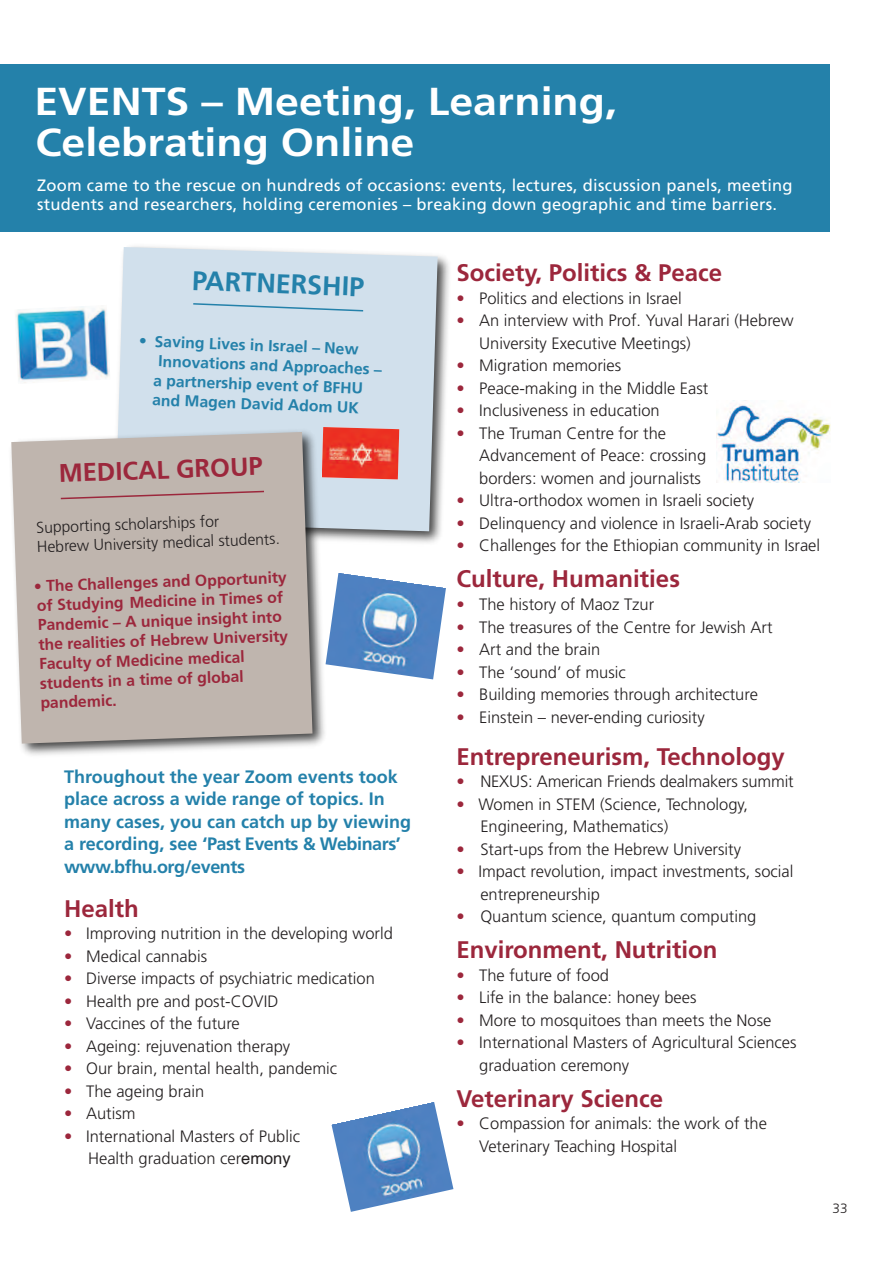
<style>
.page{position:relative;width:893px;height:1263px;background:#fff}
.page>*{position:absolute;margin:0;border:0;box-sizing:border-box;transform-origin:0 0}
.t1{font:700 39px "Frutiger";color:#fff;scale:1.1 1}
.t2{font:700 27px "Frutiger";color:#2481aa}
.t3{font:700 25.5px "Frutiger";color:#9c273c}
.t4{font:700 24px "Frutiger";color:#9c273c}
.t5{font:700 18px/22.5px "Frutiger";color:#2481aa}
.t6{font:300 16.5px/22.5px "Frutiger";color:#231f20}
.t7{font:16.5px "Frutiger";letter-spacing:.015em;color:#fff}
.t8{font:700 15.75px/19.5px "Frutiger";color:#9c273c}
.t9{font:700 15.75px "Frutiger";color:#2481aa}
.t10{font:300 15.75px "Frutiger";color:#231f20}
.t11{font:300 13.5px "Frutiger";color:#231f20}
.s1{font-weight:300}
.s2{color:#9c273c}
.s3{font-family:"Helvetica";font-weight:400}
</style>
<div class="page">
<div style="left:0;top:64px;width:829px;height:168px;background:#2481aa"></div>
<img style="left:132px;top:246px;width:317px;height:297px">
<div style="left:118px;top:247px;width:320px;height:284px;background:#d1e0ec"></div>
<svg style="left:192px;top:302px;width:173px;height:10px;background:#b7d1e2"></svg>
<img style="left:332px;top:427px;width:67px;height:52px">
<img style="left:21px;top:424px;width:311px;height:331px">
<svg style="left:11px;top:432px;width:301px;height:312px;background:#beb5ae"></svg>
<svg style="left:59px;top:490px;width:207px;height:10px;background:#b99f9d"></svg>
<img style="left:326px;top:573px;width:120px;height:106px">
<img style="left:331px;top:1102px;width:122px;height:110px">
<img style="left:16px;top:306px;width:94px;height:77px">
<img style="left:716px;top:404px;width:115px;height:79px">
<p class="t1" style="left:34px;top:86px;width:531px">EVENTS – Meeting, Learning,</p>
<p class="t1" style="left:35px;top:127px;width:346px">Celebrating Online</p>
<p class="t7" style="left:37px;top:178px;width:757px">Zoom came to the rescue on hundreds of occasions: events, lectures, discussion panels, meeting</p>
<p class="t7" style="left:37px;top:198px;width:741px">students and researchers, holding ceremonies – breaking down geographic and time barriers.</p>
<p class="t2" style="left:193px;top:270px;width:174px;rotate:2deg">PARTNERSHIP</p>
<p class="t9" style="left:139px;top:335px;width:221px;rotate:2deg"><span class="s1">•</span> Saving Lives in Israel – New</p>
<p class="t9" style="left:159px;top:355px;width:225px;rotate:2deg">Innovations and Approaches –</p>
<p class="t9" style="left:153px;top:374px;width:212px;rotate:2deg">a partnership event of BFHU</p>
<p class="t9" style="left:153px;top:394px;width:208px;rotate:2deg">and Magen David Adom UK</p>
<p class="t3" style="left:58px;top:463px;width:206px;rotate:-2deg">MEDICAL GROUP</p>
<p class="t10" style="left:36px;top:521px;width:184px;rotate:-2deg">Supporting scholarships for</p>
<p class="t10" style="left:37px;top:541px;width:244px;rotate:-2deg">Hebrew University medical students.</p>
<p class="t8" style="left:34px;top:578px;width:254px;rotate:-2deg"><span class="s1">•</span> The Challenges and Opportunity of Studying Medicine in Times of<br>Pandemic – A unique insight into the realities of Hebrew University<br>Faculty of Medicine medical</p>
<p class="t8" style="left:40px;top:675px;width:205px;rotate:-2deg">students in a time of global</p>
<p class="t8" style="left:40px;top:694px;width:78px;rotate:-2deg">pandemic.</p>
<p class="t5" style="left:64px;top:766px;width:349px">Throughout the year Zoom events took place across a wide range of topics. In many cases, you can catch up by viewing a recording, see ‘Past Events &amp; Webinars’ www.bfhu.org/events</p>
<p class="t4" style="left:64px;top:899px;width:76px">Health</p>
<p class="t6" style="left:64px;top:924px;width:330px"><span class="s2">•</span> Improving nutrition in the developing world</p>
<p class="t6" style="left:64px;top:946px;width:145px"><span class="s2">•</span> Medical cannabis</p>
<p class="t6" style="left:64px;top:969px;width:312px"><span class="s2">•</span> Diverse impacts of psychiatric medication</p>
<p class="t6" style="left:64px;top:991px;width:216px"><span class="s2">•</span> Health pre and post-COVID</p>
<p class="t6" style="left:64px;top:1014px;width:177px"><span class="s2">•</span> Vaccines of the future</p>
<p class="t6" style="left:64px;top:1036px;width:228px"><span class="s2">•</span> Ageing: rejuvenation therapy</p>
<p class="t6" style="left:64px;top:1059px;width:275px"><span class="s2">•</span> Our brain, mental health, pandemic</p>
<p class="t6" style="left:64px;top:1081px;width:142px"><span class="s2">•</span> The ageing brain</p>
<p class="t6" style="left:64px;top:1104px;width:73px"><span class="s2">•</span> Autism</p>
<p class="t6" style="left:64px;top:1126px;width:237px"><span class="s2">•</span> International Masters of Public</p>
<p class="t6" style="left:88px;top:1149px;width:204px">Health graduation cer<span class="s3">emony</span></p>
<p class="t4" style="left:456px;top:263px;width:267px">Society, Politics &amp; Peace</p>
<p class="t6" style="left:456px;top:288px;width:227px"><span class="s2">•</span> Politics and elections in Israel</p>
<p class="t6" style="left:456px;top:311px;width:339px"><span class="s2">•</span> An interview with Prof. Yuval Harari (Hebrew</p>
<p class="t6" style="left:479px;top:333px;width:213px">University Executive Meetings)</p>
<p class="t6" style="left:456px;top:356px;width:166px"><span class="s2">•</span> Migration memories</p>
<p class="t6" style="left:456px;top:378px;width:253px"><span class="s2">•</span> Peace-making in the Middle East</p>
<p class="t6" style="left:456px;top:401px;width:205px"><span class="s2">•</span> Inclusiveness in education</p>
<p class="t6" style="left:456px;top:423px;width:211px"><span class="s2">•</span> The Truman Centre for the</p>
<p class="t6" style="left:479px;top:446px;width:229px">Advancement of Peace: crossing</p>
<p class="t6" style="left:479px;top:468px;width:223px">borders: women and journalists</p>
<p class="t6" style="left:456px;top:491px;width:299px"><span class="s2">•</span> Ultra-orthodox women in Israeli society</p>
<p class="t6" style="left:456px;top:513px;width:356px"><span class="s2">•</span> Delinquency and violence in Israeli-Arab society</p>
<p class="t6" style="left:456px;top:536px;width:365px"><span class="s2">•</span> Challenges for the Ethiopian community in Israel</p>
<p class="t4" style="left:456px;top:569px;width:225px">Culture, Humanities</p>
<p class="t6" style="left:456px;top:594px;width:199px"><span class="s2">•</span> The history of Maoz Tzur</p>
<p class="t6" style="left:456px;top:617px;width:318px"><span class="s2">•</span> The treasures of the Centre for Jewish Art</p>
<p class="t6" style="left:456px;top:639px;width:145px"><span class="s2">•</span> Art and the brain</p>
<p class="t6" style="left:456px;top:662px;width:171px"><span class="s2">•</span> The ‘sound’ of music</p>
<p class="t6" style="left:456px;top:684px;width:303px"><span class="s2">•</span> Building memories through architecture</p>
<p class="t6" style="left:456px;top:707px;width:250px"><span class="s2">•</span> Einstein – never-ending curiosity</p>
<p class="t4" style="left:456px;top:747px;width:330px">Entrepreneurism, Technology</p>
<p class="t6" style="left:456px;top:772px;width:339px"><span class="s2">•</span> NEXUS: American Friends dealmakers summit</p>
<p class="t6" style="left:456px;top:794px;width:293px"><span class="s2">•</span> Women in STEM (Science, Technology,</p>
<p class="t6" style="left:480px;top:817px;width:189px">Engineering, Mathematics)</p>
<p class="t6" style="left:456px;top:839px;width:286px"><span class="s2">•</span> Start-ups from the Hebrew University</p>
<p class="t6" style="left:480px;top:862px;width:315px;text-indent:-24px"><span class="s2">•</span> Impact revolution, impact investments, social entrepreneurship</p>
<p class="t6" style="left:456px;top:907px;width:301px"><span class="s2">•</span> Quantum science, quantum computing</p>
<p class="t4" style="left:456px;top:940px;width:262px">Environment, Nutrition</p>
<p class="t6" style="left:456px;top:965px;width:154px"><span class="s2">•</span> The future of food</p>
<p class="t6" style="left:456px;top:988px;width:242px"><span class="s2">•</span> Life in the balance: honey bees</p>
<p class="t6" style="left:456px;top:1010px;width:316px"><span class="s2">•</span> More to mosquitoes than meets the Nose</p>
<p class="t6" style="left:479px;top:1033px;width:319px;text-indent:-23px"><span class="s2">•</span> International Masters of Agricultural Sciences graduation ceremony</p>
<p class="t4" style="left:456px;top:1089px;width:208px">Veterinary Science</p>
<p class="t6" style="left:456px;top:1114px;width:312px"><span class="s2">•</span> Compassion for animals: the work of the</p>
<p class="t6" style="left:479px;top:1136px;width:200px">Veterinary Teaching Hospital</p>
<p class="t11" style="left:832px;top:1203px;width:17px">33</p>
</div>
